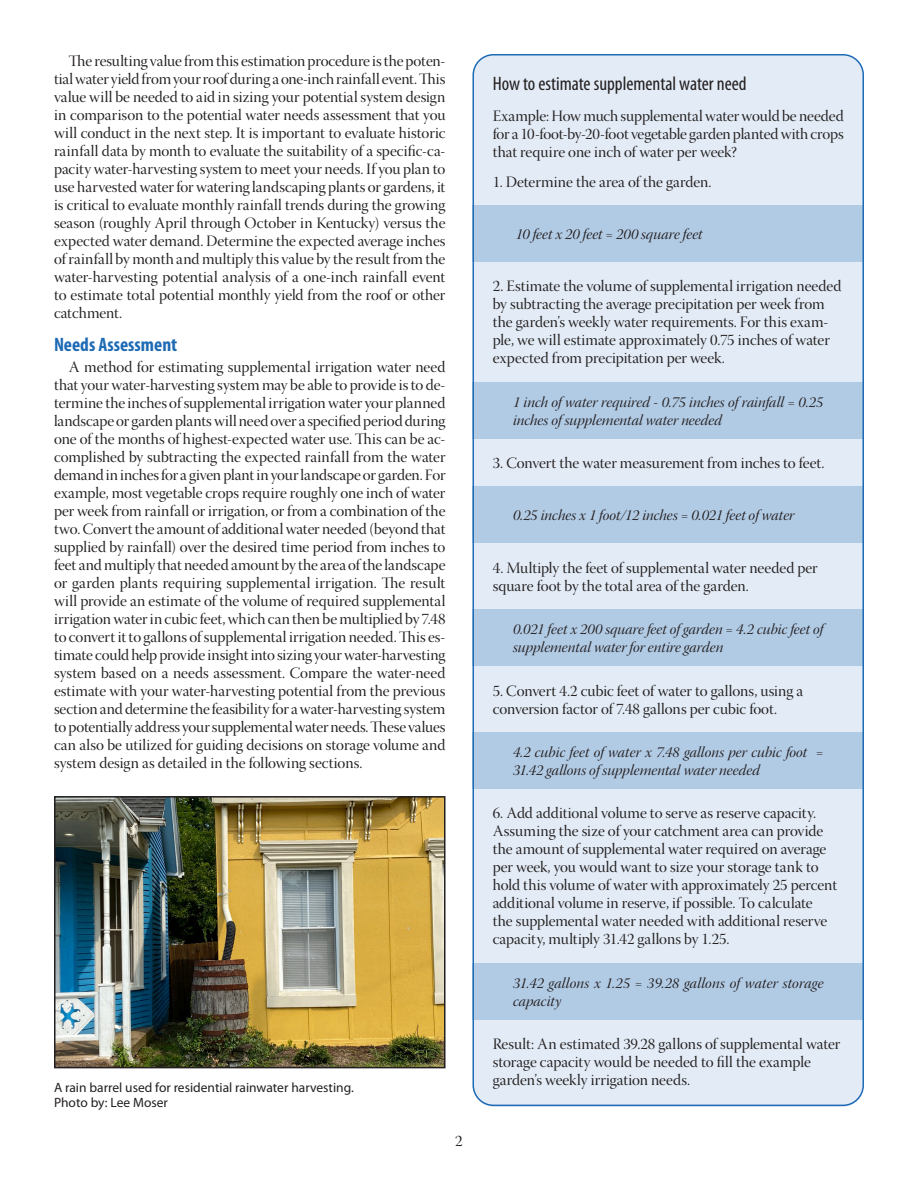
<style>
.page{position:relative;width:918px;height:1188px;background:#fff}
.page>*{position:absolute;margin:0;border:0;box-sizing:border-box;transform-origin:0 0}
._2{font:condensed 19.5px "Myriad Pro";color:#231f20}
._1{font:700 condensed 19.5px "Myriad Pro";color:#1d6ab5}
.body{font:15.75px/18px "Warnock Pro Disp";letter-spacing:-.005em;color:#231f20}
.Call_Out_Box{font:15px/18px "Warnock Pro It Disp";letter-spacing:.005em;color:#231f20}
.table__title{font:13.5px/15px "Myriad Pro";color:#231f20}
</style>
<div class="page">
<div style="left:473px;top:55px;width:390px;height:1052px;background:#e3ecf6;border-radius:20px"></div>
<div style="left:472px;top:205px;width:392px;height:56px;background:#b2cbe5"></div>
<div style="left:472px;top:382px;width:392px;height:56px;background:#b2cbe5"></div>
<div style="left:472px;top:732px;width:392px;height:56px;background:#b2cbe5"></div>
<div style="left:472px;top:963px;width:392px;height:56px;background:#b2cbe5"></div>
<div style="left:472px;top:610px;width:392px;height:56px;background:#b2cbe5"></div>
<div style="left:472px;top:487px;width:392px;height:56px;background:#b2cbe5"></div>
<img style="left:57px;top:799px;width:386px;height:266px">
<div style="left:54px;top:796px;width:392px;height:272px;border:2px solid #231f20"></div>
<p class="body" style="left:54px;top:53px;width:393px;text-align:justify;text-indent:15px">The resulting value from this estimation procedure is the poten&shy;tial water yield from your roof during a one-inch rainfall event. This value will be needed to aid in sizing your potential system design in comparison to the potential water needs assessment that you will conduct in the next step. It is important to evaluate historic rainfall data by month to evaluate the suitability of a specific-ca&shy;pacity water-harvesting system to meet your needs. If you plan to use harvested water for watering landscaping plants or gardens, it is critical to evaluate monthly rainfall trends during the growing season (roughly April through October in Kentucky) versus the expected water demand. Determine the expected average inches of rainfall by month and multiply this value by the result from the water-harvesting potential analysis of a one-inch rainfall event to estimate total potential monthly yield from the roof or other catchment.</p>
<p class="_1" style="left:54px;top:332px;width:125px">Needs Assessment</p>
<p class="body" style="left:54px;top:359px;width:393px;text-align:justify;text-indent:15px">A method for estimating supplemental irrigation water need that your water-harvesting system may be able to provide is to de&shy;termine the inches of supplemental irrigation water your planned landscape or garden plants will need over a specified period during one of the months of highest-expected water use. This can be ac&shy;complished by subtracting the expected rainfall from the water demand in inches for a given plant in your landscape or garden. For example, most vegetable crops require roughly one inch of water per week from rainfall or irrigation, or from a combination of the two. Convert the amount of additional water needed (beyond that supplied by rainfall) over the desired time period from inches to feet and multiply that needed amount by the area of the landscape or garden plants requiring supplemental irrigation. The result will provide an estimate of the volume of required supplemental irrigation water in cubic feet, which can then be multiplied by 7.48 to convert it to gallons of supplemental irrigation needed. This es&shy;timate could help provide insight into sizing your water-harvesting system based on a needs assessment. Compare the water-need estimate with your water-harvesting potential from the previous section and determine the feasibility for a water-harvesting system to potentially address your supplemental water needs. These values can also be utilized for guiding decisions on storage volume and system design as detailed in the following sections.</p>
<p class="table__title" style="left:54px;top:1080px;width:301px">A rain barrel used for residential rainwater harvesting.<br>Photo by: Lee Moser</p>
<p class="body" style="left:455px;top:1133px;width:9px">2</p>
<p class="_2" style="left:493px;top:72px;width:255px">How to estimate supplemental water need</p>
<p class="body" style="left:493px;top:108px;width:353px;text-align:justify">Example: How much supplemental water would be needed for a 10-foot-by-20-foot vegetable garden planted with crops that require one inch of water per week?</p>
<p class="body" style="left:493px;top:174px;width:220px">1. Determine the area of the garden.</p>
<p class="Call_Out_Box" style="left:516px;top:227px;width:188px">10 feet x 20 feet = 200 square feet</p>
<p class="body" style="left:493px;top:279px;width:350px">2. Estimate the volume of supplemental irrigation needed by subtracting the average precipitation per week from the garden’s weekly water requirements. For this exam&shy;ple, we will estimate approximately 0.75 inches of water expected from precipitation per week.</p>
<p class="Call_Out_Box" style="left:513px;top:394px;width:312px">1 inch of water required - 0.75 inches of rainfall = 0.25 inches of supplemental water needed</p>
<p class="body" style="left:493px;top:456px;width:333px">3. Convert the water measurement from inches to feet.</p>
<p class="Call_Out_Box" style="left:513px;top:508px;width:283px">0.25 inches x 1 foot/12 inches = 0.021 feet of water</p>
<p class="body" style="left:493px;top:561px;width:327px">4. Multiply the feet of supplemental water needed per square foot by the total area of the garden.</p>
<p class="Call_Out_Box" style="left:513px;top:622px;width:312px">0.021 feet x 200 square feet of garden = 4.2 cubic feet of supplemental water for entire garden</p>
<p class="body" style="left:493px;top:683px;width:312px">5. Convert 4.2 cubic feet of water to gallons, using a conversion factor of 7.48 gallons per cubic foot.</p>
<p class="Call_Out_Box" style="left:513px;top:745px;width:312px">4.2 cubic feet of water x 7.48 gallons per cubic foot =<br>31.42 gallons of supplemental water needed</p>
<p class="body" style="left:493px;top:806px;width:346px">6. Add additional volume to serve as reserve capacity.<br>Assuming the size of your catchment area can provide the amount of supplemental water required on average per week, you would want to size your storage tank to hold this volume of water with approximately 25 percent additional volume in reserve, if possible. To calculate<br>the supplemental water needed with additional reserve capacity, multiply 31.42 gallons by 1.25.</p>
<p class="Call_Out_Box" style="left:513px;top:975px;width:312px">31.42 gallons x 1.25 = 39.28 gallons of water storage capacity</p>
<p class="body" style="left:493px;top:1037px;width:349px">Result: An estimated 39.28 gallons of supplemental water storage capacity would be needed to fill the example garden’s weekly irrigation needs.</p>
</div>
